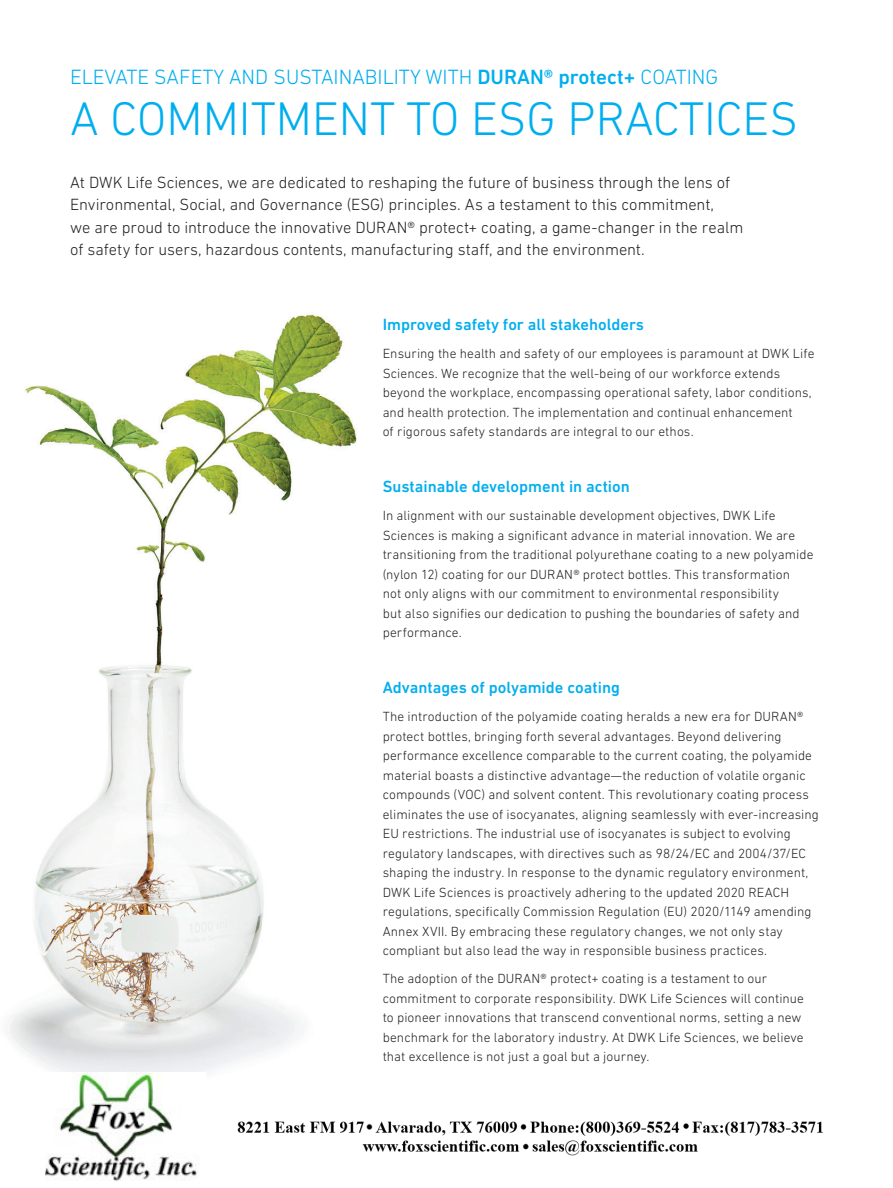
<style>
.page{position:relative;width:893px;height:1188px;background:#fff}
.page>*{position:absolute;margin:0;border:0;box-sizing:border-box;transform-origin:0 0}
.t1{font:300 48px "DIN Next LT Pro";color:#00aeef}
.t2{font:300 21px "DIN Next LT Pro";color:#00aeef}
.t3{font:300 16.5px/22.5px "DIN Next LT Pro";letter-spacing:-.005em;color:#231f20}
.t4{font:500 16.5px "DIN Next LT Pro";color:#00aeef}
.t5{font:300 13.5px/19.5px "DIN Next LT Pro";letter-spacing:.005em;color:#231f20}
.s1{font-weight:500}
</style>
<div class="page">
<img style="left:5px;top:314px;width:352px;height:758px">
<img style="left:45px;top:1072px;width:154px;height:109px">
<img style="left:237px;top:1121px;width:586px;height:35px">
<h2 class="t2" style="left:70px;top:65px;width:650px">ELEVATE SAFETY AND SUSTAINABILITY WITH <span class="s1">DURAN® protect+</span> COATING</h2>
<h1 class="t1" style="left:70px;top:92px;width:729px">A COMMITMENT TO ESG PRACTICES</h1>
<p class="t3" style="left:70px;top:171px;width:675px">At DWK Life Sciences, we are dedicated to reshaping the future of business through the lens of Environmental, Social, and Governance (ESG) principles. As a testament to this commitment,<br>we are proud to introduce the innovative DURAN® protect+ coating, a game-changer in the realm of safety for users, hazardous contents, manufacturing staff, and the environment.</p>
<p class="t4" style="left:383px;top:315px;width:263px">Improved safety for all stakeholders</p>
<p class="t5" style="left:383px;top:344px;width:433px">Ensuring the health and safety of our employees is paramount at DWK Life Sciences. We recognize that the well-being of our workforce extends beyond the workplace, encompassing operational safety, labor conditions, and health protection. The implementation and continual enhancement<br>of rigorous safety standards are integral to our ethos.</p>
<p class="t4" style="left:383px;top:477px;width:249px">Sustainable development in action</p>
<p class="t5" style="left:383px;top:506px;width:432px">In alignment with our sustainable development objectives, DWK Life Sciences is making a significant advance in material innovation. We are transitioning from the traditional polyurethane coating to a new polyamide (nylon 12) coating for our DURAN® protect bottles. This transformation<br>not only aligns with our commitment to environmental responsibility<br>but also signifies our dedication to pushing the boundaries of safety and performance.</p>
<p class="t4" style="left:383px;top:678px;width:239px">Advantages of polyamide coating</p>
<p class="t5" style="left:383px;top:707px;width:438px">The introduction of the polyamide coating heralds a new era for DURAN® protect bottles, bringing forth several advantages. Beyond delivering performance excellence comparable to the current coating, the polyamide material boasts a distinctive advantage—the reduction of volatile organic compounds (VOC) and solvent content. This revolutionary coating process eliminates the use of isocyanates, aligning seamlessly with ever-increasing EU restrictions. The industrial use of isocyanates is subject to evolving regulatory landscapes, with directives such as 98/24/EC and 2004/37/EC shaping the industry. In response to the dynamic regulatory environment, DWK Life Sciences is proactively adhering to the updated 2020 REACH regulations, specifically Commission Regulation (EU) 2020/1149 amending Annex XVII. By embracing these regulatory changes, we not only stay compliant but also lead the way in responsible business practices.</p>
<p class="t5" style="left:383px;top:969px;width:423px">The adoption of the DURAN® protect+ coating is a testament to our commitment to corporate responsibility. DWK Life Sciences will continue to pioneer innovations that transcend conventional norms, setting a new benchmark for the laboratory industry. At DWK Life Sciences, we believe that excellence is not just a goal but a journey.</p>
</div>
